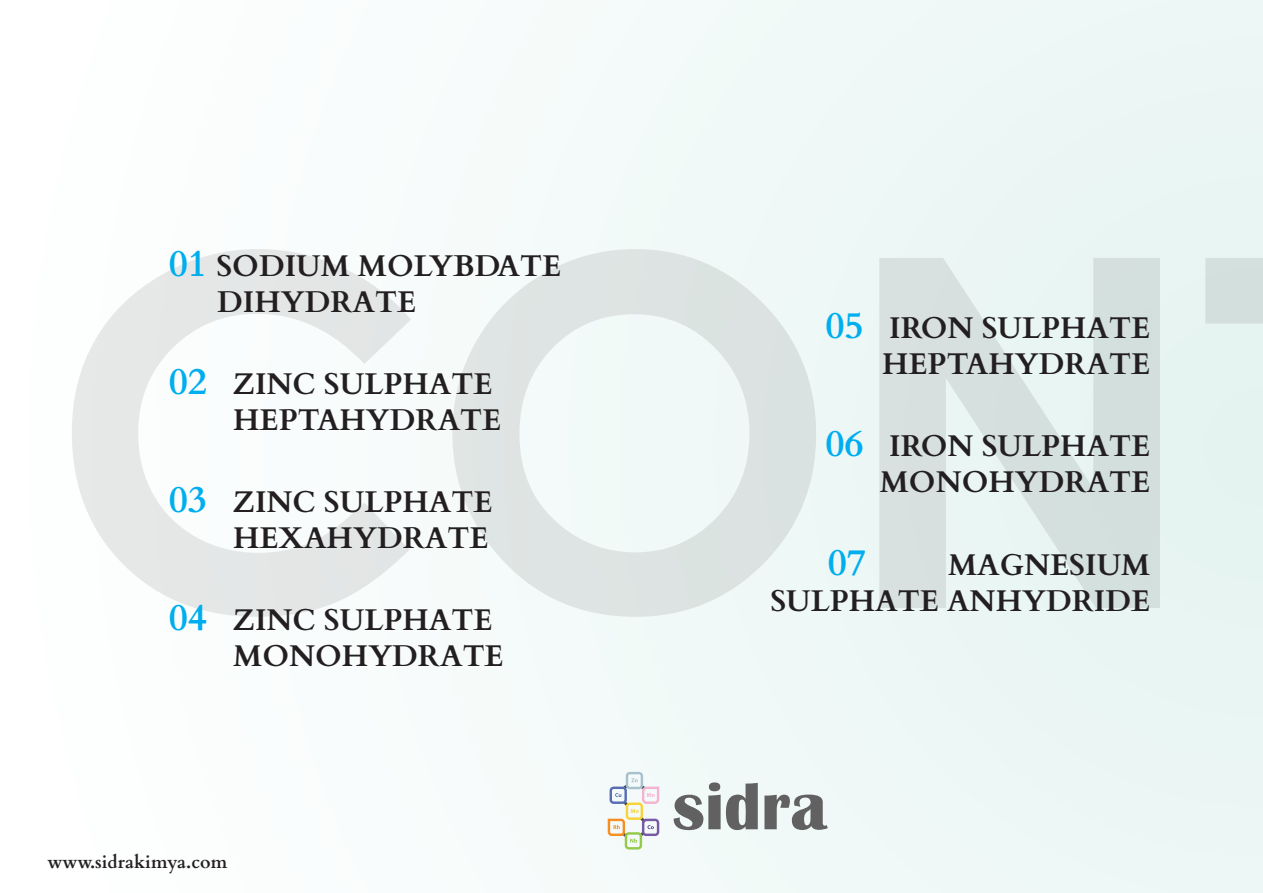
<style>
.page{position:relative;width:1263px;height:893px;background:#f2faf9}
.page>*{position:absolute;margin:0;border:0;box-sizing:border-box;transform-origin:0 0}
.t1{font:700 487.5px "Century Gothic";color:#231f20}
.t2{font:700 37.5px "Cardo";color:#00aeef}
.t3{font:700 30px/36px "Cardo";color:#231f20;text-align:right}
.t4{font:700 18px "Cardo";color:#231f20}
.s1{font-size:37.5px;color:#00aeef}
</style>
<div class="page">
<svg style="left:674px;top:782px;width:84px;height:48px"></svg>
<svg style="left:764px;top:795px;width:64px;height:35px"></svg>
<div style="left:626px;top:772px;width:17px;height:17px;border:2px solid #a7c1ce;border-radius:3px"></div>
<div style="left:625px;top:832px;width:17px;height:17px;border:2px solid #94c94a;border-radius:3px"></div>
<svg style="left:607px;top:778px;width:53px;height:65px"></svg>
<h1 class="t1" style="left:49px;top:61px;width:1152px">CON</h1>
<p class="t3" style="left:217px;top:246px;width:346px;text-align:left;text-indent:-48px"><span class="s1">01</span> SODIUM MOLYBDATE<br>DIHYDRATE</p>
<p class="t3" style="left:825px;top:308px;width:326px"><span class="s1">05</span> IRON SULPHATE<br>HEPTAHYDRATE</p>
<p class="t3" style="left:169px;top:364px;width:334px"><span class="s1">02</span> ZINC SULPHATE<br>HEPTAHYDRATE</p>
<p class="t3" style="left:825px;top:425px;width:327px"><span class="s1">06</span> IRON SULPHATE<br>MONOHYDRATE</p>
<p class="t3" style="left:169px;top:482px;width:325px"><span class="s1">03</span> ZINC SULPHATE<br>HEXAHYDRATE</p>
<p class="t2" style="left:828px;top:532px;width:40px">07</p>
<p class="t3" style="left:770px;top:544px;width:381px">MAGNESIUM<br>SULPHATE ANHYDRIDE</p>
<p class="t3" style="left:233px;top:600px;width:272px;text-align:left;text-indent:-65px"><span class="s1">04</span> ZINC SULPHATE<br>MONOHYDRATE</p>
<p class="t4" style="left:47px;top:848px;width:181px">www.sidrakimya.com</p>
</div>
